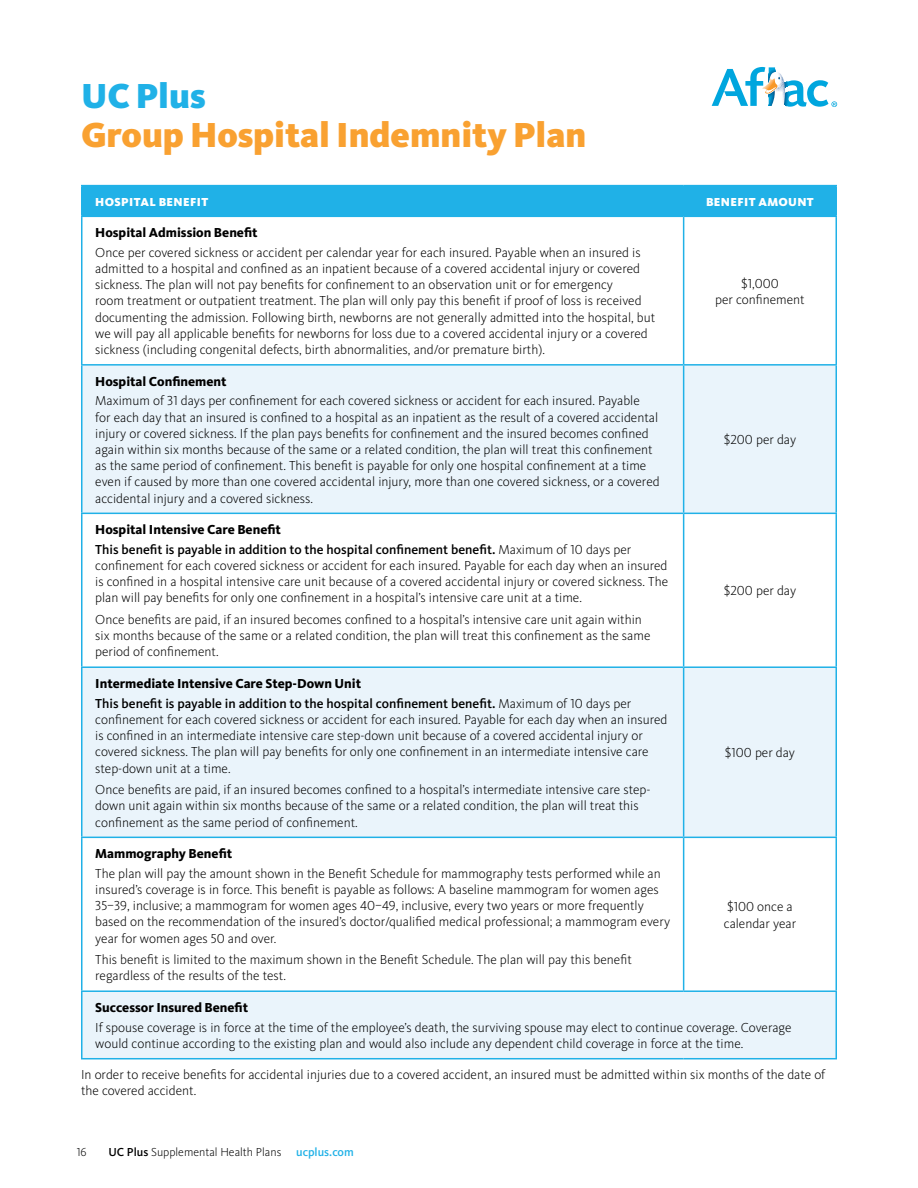
<style>
.page{position:relative;width:918px;height:1188px;background:#fff}
.page>*{position:absolute;margin:0;border:0;box-sizing:border-box;transform-origin:0 0}
.HI_summary{font:900 36px/39px "Kievit Pro";color:#f9a131}
.chart_body{font:300 13.5px/16.2px "Kievit Pro";color:#000}
.chart_subhead{font:800 13.5px "Kievit Pro";color:#000}
.chart_body_amount{font:300 13.5px/16.2px "Kievit Pro";color:#000;text-align:center}
.t1{font:300 12px "Kievit Pro";color:#000}
.chart_column_head{font:900 12px "Kievit Pro";letter-spacing:.03em;color:#fff}
.s1{color:#20b1e7}
.s2{font-weight:500}
.s3{font-weight:500;color:#20b1e7}
</style>
<div class="page">
<svg style="left:712px;top:67px;width:125px;height:40px"></svg>
<div style="left:82px;top:186px;width:754px;height:30px;background:#20b1e7"></div>
<svg style="left:82px;top:366px;width:754px;height:692px;fill:#eaf4fb"></svg>
<hr style="left:81px;top:185px;width:603px;height:1px;background:#20b1e7">
<hr style="left:81px;top:186px;width:1px;height:30px;background:#20b1e7">
<hr style="left:684px;top:185px;width:153px;height:1px;background:#20b1e7">
<hr style="left:683px;top:186px;width:1px;height:30px;background:#20b1e7">
<hr style="left:836px;top:186px;width:1px;height:30px;background:#20b1e7">
<hr style="left:81px;top:216px;width:603px;height:1px;background:#20b1e7">
<hr style="left:81px;top:217px;width:1px;height:147px;background:#20b1e7">
<hr style="left:684px;top:216px;width:153px;height:1px;background:#20b1e7">
<hr style="left:683px;top:217px;width:1px;height:147px;background:#20b1e7">
<hr style="left:836px;top:217px;width:1px;height:147px;background:#20b1e7">
<hr style="left:81px;top:364px;width:603px;height:2px;background:#20b1e7">
<hr style="left:81px;top:366px;width:1px;height:147px;background:#20b1e7">
<hr style="left:684px;top:364px;width:153px;height:2px;background:#20b1e7">
<hr style="left:683px;top:366px;width:1px;height:147px;background:#20b1e7">
<hr style="left:836px;top:366px;width:1px;height:147px;background:#20b1e7">
<hr style="left:81px;top:513px;width:603px;height:1px;background:#20b1e7">
<hr style="left:81px;top:514px;width:1px;height:152px;background:#20b1e7">
<hr style="left:684px;top:513px;width:153px;height:1px;background:#20b1e7">
<hr style="left:683px;top:514px;width:1px;height:152px;background:#20b1e7">
<hr style="left:836px;top:514px;width:1px;height:152px;background:#20b1e7">
<hr style="left:81px;top:666px;width:603px;height:2px;background:#20b1e7">
<hr style="left:81px;top:668px;width:1px;height:169px;background:#20b1e7">
<hr style="left:684px;top:666px;width:153px;height:2px;background:#20b1e7">
<hr style="left:683px;top:668px;width:1px;height:169px;background:#20b1e7">
<hr style="left:836px;top:668px;width:1px;height:169px;background:#20b1e7">
<hr style="left:81px;top:837px;width:603px;height:1px;background:#20b1e7">
<hr style="left:81px;top:838px;width:1px;height:152px;background:#20b1e7">
<hr style="left:684px;top:837px;width:153px;height:1px;background:#20b1e7">
<hr style="left:683px;top:838px;width:1px;height:152px;background:#20b1e7">
<hr style="left:836px;top:838px;width:1px;height:152px;background:#20b1e7">
<hr style="left:81px;top:990px;width:603px;height:2px;background:#20b1e7">
<hr style="left:81px;top:992px;width:1px;height:66px;background:#20b1e7">
<hr style="left:684px;top:990px;width:153px;height:2px;background:#20b1e7">
<hr style="left:836px;top:992px;width:1px;height:66px;background:#20b1e7">
<hr style="left:81px;top:1058px;width:603px;height:1px;background:#20b1e7">
<hr style="left:684px;top:1058px;width:153px;height:1px;background:#20b1e7">
<p class="HI_summary" style="left:81px;top:76px;width:507px"><span class="s1">UC Plus<br></span>Group Hospital Indemnity Plan</p>
<p class="chart_column_head" style="left:95px;top:194px;width:114px">HOSPITAL BENEFIT</p>
<p class="chart_column_head" style="left:706px;top:194px;width:109px">BENEFIT AMOUNT</p>
<p class="chart_subhead" style="left:95px;top:225px;width:164px">Hospital Admission Benefit</p>
<p class="chart_body" style="left:95px;top:244px;width:562px">Once per covered sickness or accident per calendar year for each insured. Payable when an insured is admitted to a hospital and confined as an inpatient because of a covered accidental injury or covered sickness. The plan will not pay benefits for confinement to an observation unit or for emergency<br>room treatment or outpatient treatment. The plan will only pay this benefit if proof of loss is received documenting the admission. Following birth, newborns are not generally admitted into the hospital, but we will pay all applicable benefits for newborns for loss due to a covered accidental injury or a covered sickness (including congenital defects, birth abnormalities, and/or premature birth).</p>
<p class="chart_body_amount" style="left:715px;top:275px;width:91px">$1,000<br>per confinement</p>
<p class="chart_subhead" style="left:95px;top:373px;width:133px">Hospital Confinement</p>
<p class="chart_body" style="left:95px;top:393px;width:566px">Maximum of 31 days per confinement for each covered sickness or accident for each insured. Payable<br>for each day that an insured is confined to a hospital as an inpatient as the result of a covered accidental injury or covered sickness. If the plan pays benefits for confinement and the insured becomes confined again within six months because of the same or a related condition, the plan will treat this confinement as the same period of confinement. This benefit is payable for only one hospital confinement at a time even if caused by more than one covered accidental injury, more than one covered sickness, or a covered accidental injury and a covered sickness.</p>
<p class="chart_subhead" style="left:95px;top:522px;width:187px">Hospital Intensive Care Benefit</p>
<p class="chart_body" style="left:95px;top:541px;width:574px"><span class="s2">This benefit is payable in addition to the hospital confinement benefit.</span> Maximum of 10 days per confinement for each covered sickness or accident for each insured. Payable for each day when an insured is confined in a hospital intensive care unit because of a covered accidental injury or covered sickness. The plan will pay benefits for only one confinement in a hospital’s intensive care unit at a time.</p>
<p class="chart_body" style="left:95px;top:611px;width:557px">Once benefits are paid, if an insured becomes confined to a hospital’s intensive care unit again within six months because of the same or a related condition, the plan will treat this confinement as the same period of confinement.</p>
<p class="chart_subhead" style="left:95px;top:676px;width:267px">Intermediate Intensive Care Step-Down Unit</p>
<p class="chart_body" style="left:95px;top:695px;width:574px"><span class="s2">This benefit is payable in addition to the hospital confinement benefit.</span> Maximum of 10 days per confinement for each covered sickness or accident for each insured. Payable for each day when an insured is confined in an intermediate intensive care step-down unit because of a covered accidental injury or covered sickness. The plan will pay benefits for only one confinement in an intermediate intensive care step-down unit at a time.</p>
<p class="chart_body" style="left:95px;top:781px;width:557px">Once benefits are paid, if an insured becomes confined to a hospital’s intermediate intensive care step&shy;down unit again within six months because of the same or a related condition, the plan will treat this confinement as the same period of confinement.</p>
<p class="chart_subhead" style="left:95px;top:846px;width:139px">Mammography Benefit</p>
<p class="chart_body" style="left:95px;top:865px;width:576px">The plan will pay the amount shown in the Benefit Schedule for mammography tests performed while an insured’s coverage is in force. This benefit is payable as follows: A baseline mammogram for women ages 35–39, inclusive; a mammogram for women ages 40–49, inclusive, every two years or more frequently based on the recommendation of the insured’s doctor/qualified medical professional; a mammogram every year for women ages 50 and over.</p>
<p class="chart_body" style="left:95px;top:951px;width:538px">This benefit is limited to the maximum shown in the Benefit Schedule. The plan will pay this benefit regardless of the results of the test.</p>
<p class="chart_body_amount" style="left:724px;top:431px;width:74px">$200 per day</p>
<p class="chart_body_amount" style="left:724px;top:583px;width:74px">$200 per day</p>
<p class="chart_body_amount" style="left:725px;top:745px;width:72px">$100 per day</p>
<p class="chart_body_amount" style="left:724px;top:899px;width:74px;text-align:left">$100 once a calendar year</p>
<p class="chart_subhead" style="left:95px;top:1000px;width:154px">Successor Insured Benefit</p>
<p class="chart_body" style="left:95px;top:1019px;width:698px">If spouse coverage is in force at the time of the employee’s death, the surviving spouse may elect to continue coverage. Coverage would continue according to the existing plan and would also include any dependent child coverage in force at the time.</p>
<p class="chart_body" style="left:81px;top:1066px;width:746px">In order to receive benefits for accidental injuries due to a covered accident, an insured must be admitted within six months of the date of the covered accident.</p>
<p class="t1" style="left:77px;top:1145px;width:11px">16</p>
<p class="t1" style="left:109px;top:1145px;width:247px"><span class="s2">UC Plus</span> Supplemental Health Plans <span class="s3">ucplus.com</span></p>
</div>
